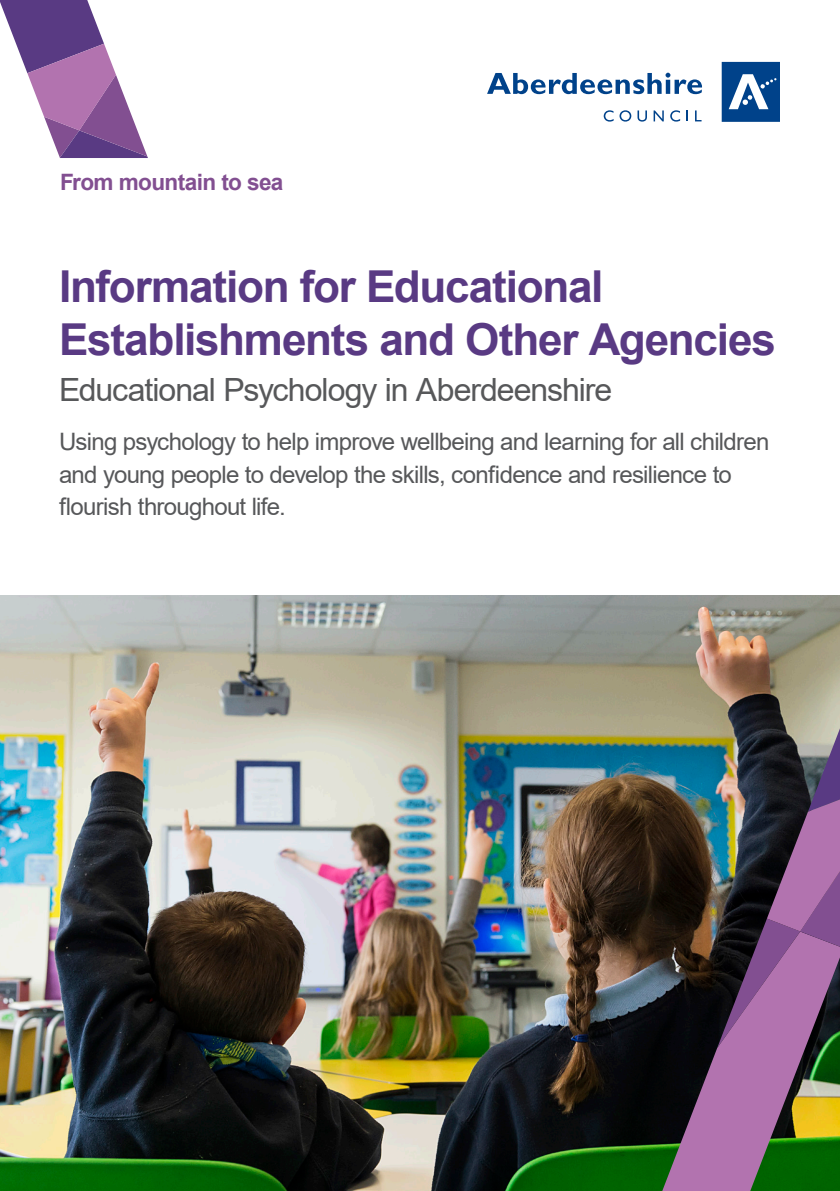
<style>
.page{position:relative;width:840px;height:1191px;background:#fff}
.page>*{position:absolute;margin:0;border:0;box-sizing:border-box;transform-origin:0 0}
.t1{font:700 44px/52.8px "Arial";letter-spacing:-.03em;color:#593a83}
.supporting_text{font:32px "Arial";letter-spacing:-.035em;color:#57585a}
.supporting_text-2{font:24px/32px "Arial";letter-spacing:-.03em;color:#57585a}
.t2{font:700 22.6px "Arial";letter-spacing:-.03em;color:#824f91}
</style>
<div class="page">
<img style="left:0;top:595px;width:839px;height:596px">
<svg style="left:662px;top:931px;width:177px;height:260px;background:#615551"></svg>
<svg style="left:716px;top:728px;width:123px;height:320px;background:#644f69"></svg>
<svg style="left:0;top:0;width:148px;height:158px"></svg>
<svg style="left:721px;top:62px;width:58px;height:60px"></svg>
<svg style="left:487px;top:73px;width:214px;height:21px"></svg>
<svg style="left:603px;top:110px;width:10px;height:12px"></svg>
<svg style="left:619px;top:110px;width:12px;height:12px"></svg>
<svg style="left:637px;top:110px;width:9px;height:12px"></svg>
<svg style="left:653px;top:110px;width:10px;height:11px"></svg>
<svg style="left:670px;top:110px;width:9px;height:12px"></svg>
<svg style="left:695px;top:110px;width:6px;height:11px"></svg>
<p class="t2" style="left:60px;top:166px;width:225px">From mountain to sea</p>
<p class="t1" style="left:59px;top:260px;width:718px">Information for Educational<br>Establishments and Other Agencies</p>
<p class="supporting_text" style="left:59px;top:368px;width:554px">Educational Psychology in Aberdeenshire</p>
<p class="supporting_text-2" style="left:59px;top:426px;width:711px">Using psychology to help improve wellbeing and learning for all children and young people to develop the skills, confidence and resilience to flourish throughout life.</p>
</div>
